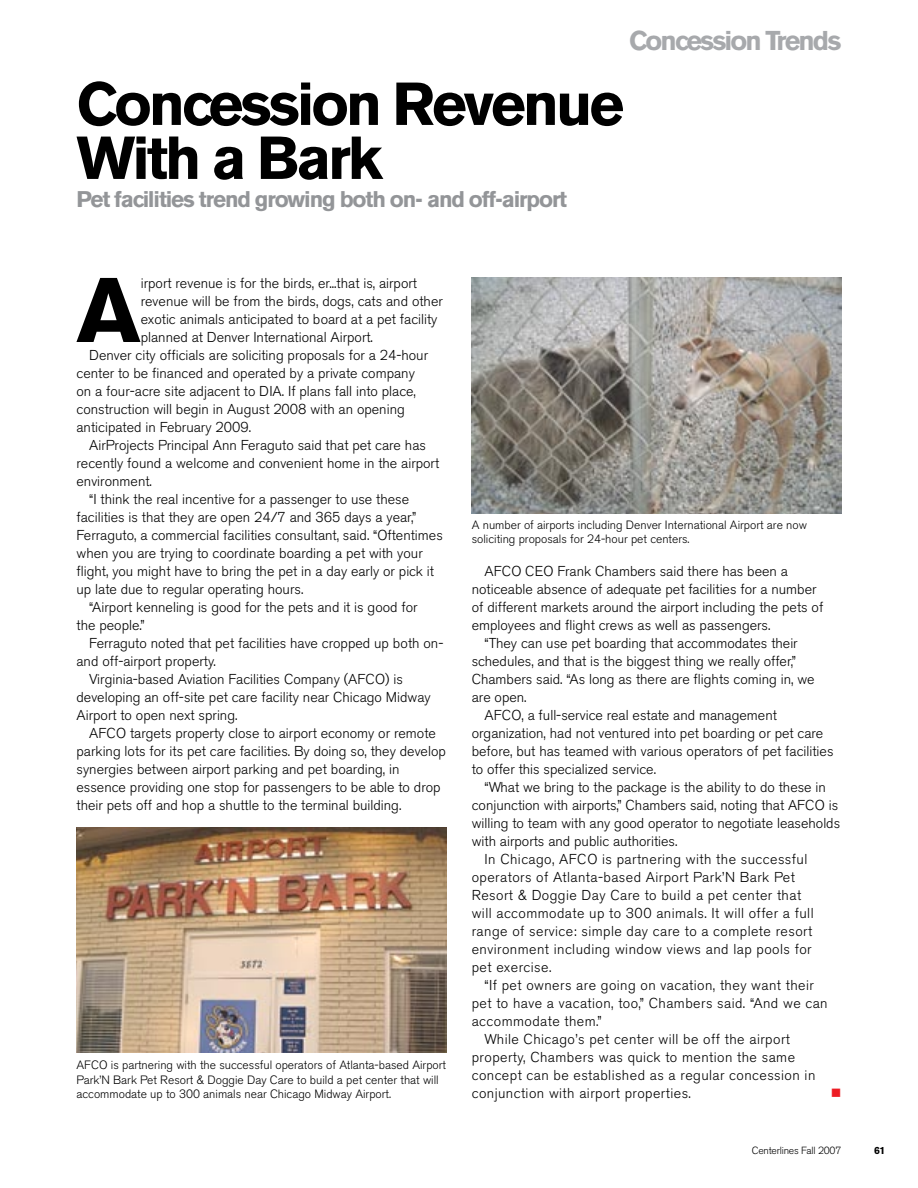
<style>
.page{position:relative;width:918px;height:1188px;background:#fff}
.page>*{position:absolute;margin:0;border:0;box-sizing:border-box;transform-origin:0 0}
.t1{font:700 90.75px "Volvo Sans";color:#000}
.t2{font:700 60px/54px "Volvo Sans";letter-spacing:-.05em;color:#000}
.t3{font:700 27px "Volvo Sans";letter-spacing:-.07em;color:#a7a9ac}
.t4{font:700 22.5px "Volvo Sans";letter-spacing:-.05em;color:#939598}
.t5{font:300 14.25px "Volvo Sans";color:#000}
.t6{font:300 14.25px "Volvo Sans";letter-spacing:.03em;color:#000}
.t7{font:14.25px "Wingdings";color:#ed1c24}
.t8{font:300 12px/14.4px "Volvo Sans";color:#000}
.t9{font:300 10.35px "Volvo Sans";letter-spacing:-.02em;color:#000}
.t10{font:700 10.35px "Volvo Sans";color:#000}
</style>
<div class="page">
<img style="left:77px;top:828px;width:369px;height:224px">
<img style="left:472px;top:278px;width:370px;height:236px">
<h3 class="t3" style="left:629px;top:25px;width:214px">Concession Trends</h3>
<h2 class="t2" style="left:77px;top:78px;width:549px">Concession Revenue<br>With a Bark</h2>
<h3 class="t4" style="left:77px;top:186px;width:492px">Pet facilities trend growing both on- and off-airport</h3>
<h1 class="t1" style="left:77px;top:258px;width:66px">A</h1>
<p class="t5" style="left:141px;top:275px;width:278px">irport revenue is for the birds, er...that is, airport</p>
<p class="t5" style="left:141px;top:293px;width:304px">revenue will be from the birds, dogs, cats and other</p>
<p class="t5" style="left:141px;top:311px;width:298px">exotic animals anticipated to board at a pet facility</p>
<p class="t5" style="left:141px;top:329px;width:234px">planned at Denver International Airport.</p>
<p class="t5" style="left:89px;top:347px;width:340px">Denver city officials are soliciting proposals for a 24-hour</p>
<p class="t5" style="left:77px;top:365px;width:340px">center to be financed and operated by a private company</p>
<p class="t5" style="left:77px;top:383px;width:341px">on a four-acre site adjacent to DIA. If plans fall into place,</p>
<p class="t5" style="left:77px;top:401px;width:330px">construction will begin in August 2008 with an opening</p>
<p class="t5" style="left:77px;top:419px;width:176px">anticipated in February 2009.</p>
<p class="t5" style="left:89px;top:437px;width:338px">AirProjects Principal Ann Feraguto said that pet care has</p>
<p class="t5" style="left:77px;top:455px;width:364px">recently found a welcome and convenient home in the airport</p>
<p class="t5" style="left:77px;top:473px;width:77px">environment.</p>
<p class="t5" style="left:89px;top:491px;width:321px">“I think the real incentive for a passenger to use these</p>
<p class="t5" style="left:77px;top:509px;width:341px">facilities is that they are open 24/7 and 365 days a year,”</p>
<p class="t5" style="left:77px;top:527px;width:368px">Ferraguto, a commercial facilities consultant, said. “Oftentimes</p>
<p class="t5" style="left:77px;top:545px;width:348px">when you are trying to coordinate boarding a pet with your</p>
<p class="t5" style="left:77px;top:563px;width:359px">flight, you might have to bring the pet in a day early or pick it</p>
<p class="t5" style="left:77px;top:581px;width:228px">up late due to regular operating hours.</p>
<p class="t5" style="left:89px;top:599px;width:330px">“Airport kenneling is good for the pets and it is good for</p>
<p class="t5" style="left:77px;top:617px;width:70px">the people.”</p>
<p class="t5" style="left:89px;top:635px;width:356px">Ferraguto noted that pet facilities have cropped up both on-</p>
<p class="t5" style="left:77px;top:653px;width:141px">and off-airport property.</p>
<p class="t5" style="left:89px;top:671px;width:315px">Virginia-based Aviation Facilities Company (AFCO) is</p>
<p class="t5" style="left:77px;top:689px;width:356px">developing an off-site pet care facility near Chicago Midway</p>
<p class="t5" style="left:77px;top:707px;width:162px">Airport to open next spring.</p>
<p class="t5" style="left:89px;top:725px;width:348px">AFCO targets property close to airport economy or remote</p>
<p class="t5" style="left:77px;top:743px;width:371px">parking lots for its pet care facilities. By doing so, they develop</p>
<p class="t5" style="left:77px;top:761px;width:325px">synergies between airport parking and pet boarding, in</p>
<p class="t5" style="left:77px;top:779px;width:366px">essence providing one stop for passengers to be able to drop</p>
<p class="t5" style="left:77px;top:797px;width:326px">their pets off and hop a shuttle to the terminal building.</p>
<p class="t8" style="left:77px;top:1058px;width:371px">AFCO is partnering with the successful operators of Atlanta-based Airport<br>Park’N Bark Pet Resort &amp; Doggie Day Care to build a pet center that will accommodate up to 300 animals near Chicago Midway Airport.</p>
<p class="t8" style="left:472px;top:518px;width:337px">A number of airports including Denver International Airport are now soliciting proposals for 24-hour pet centers.</p>
<p class="t5" style="left:485px;top:563px;width:305px">AFCO CEO Frank Chambers said there has been a</p>
<p class="t5" style="left:472px;top:581px;width:346px">noticeable absence of adequate pet facilities for a number</p>
<p class="t5" style="left:472px;top:599px;width:353px">of different markets around the airport including the pets of</p>
<p class="t5" style="left:472px;top:617px;width:300px">employees and flight crews as well as passengers.</p>
<p class="t5" style="left:485px;top:635px;width:315px">“They can use pet boarding that accommodates their</p>
<p class="t5" style="left:472px;top:653px;width:326px">schedules, and that is the biggest thing we really offer,”</p>
<p class="t5" style="left:472px;top:671px;width:344px">Chambers said. “As long as there are flights coming in, we</p>
<p class="t5" style="left:472px;top:689px;width:56px">are open.</p>
<p class="t5" style="left:485px;top:707px;width:294px">AFCO, a full-service real estate and management</p>
<p class="t5" style="left:472px;top:725px;width:353px">organization, had not ventured into pet boarding or pet care</p>
<p class="t5" style="left:472px;top:743px;width:363px">before, but has teamed with various operators of pet facilities</p>
<p class="t5" style="left:472px;top:761px;width:186px">to offer this specialized service.</p>
<p class="t5" style="left:485px;top:779px;width:343px">“What we bring to the package is the ability to do these in</p>
<p class="t5" style="left:472px;top:797px;width:368px">conjunction with airports,” Chambers said, noting that AFCO is</p>
<p class="t5" style="left:472px;top:815px;width:370px">willing to team with any good operator to negotiate leaseholds</p>
<p class="t5" style="left:472px;top:833px;width:207px">with airports and public authorities.</p>
<p class="t6" style="left:485px;top:851px;width:324px">In Chicago, AFCO is partnering with the successful</p>
<p class="t6" style="left:472px;top:869px;width:325px">operators of Atlanta-based Airport Park’N Bark Pet</p>
<p class="t6" style="left:472px;top:887px;width:331px">Resort &amp; Doggie Day Care to build a pet center that</p>
<p class="t6" style="left:472px;top:905px;width:343px">will accommodate up to 300 animals. It will offer a full</p>
<p class="t6" style="left:472px;top:923px;width:342px">range of service: simple day care to a complete resort</p>
<p class="t6" style="left:472px;top:941px;width:341px">environment including window views and lap pools for</p>
<p class="t6" style="left:472px;top:959px;width:81px">pet exercise.</p>
<p class="t6" style="left:485px;top:977px;width:331px">“If pet owners are going on vacation, they want their</p>
<p class="t6" style="left:472px;top:995px;width:357px">pet to have a vacation, too,” Chambers said. “And we can</p>
<p class="t6" style="left:472px;top:1013px;width:131px">accommodate them.”</p>
<p class="t6" style="left:485px;top:1031px;width:307px">While Chicago’s pet center will be off the airport</p>
<p class="t6" style="left:472px;top:1049px;width:325px">property, Chambers was quick to mention the same</p>
<p class="t6" style="left:472px;top:1067px;width:345px">concept can be established as a regular concession in</p>
<p class="t6" style="left:472px;top:1085px;width:221px">conjunction with airport properties.</p>
<p class="t7" style="left:831px;top:1085px;width:12px">■</p>
<p class="t9" style="left:752px;top:1144px;width:91px">Centerlines Fall 2007</p>
<p class="t10" style="left:874px;top:1144px;width:13px">61</p>
</div>
